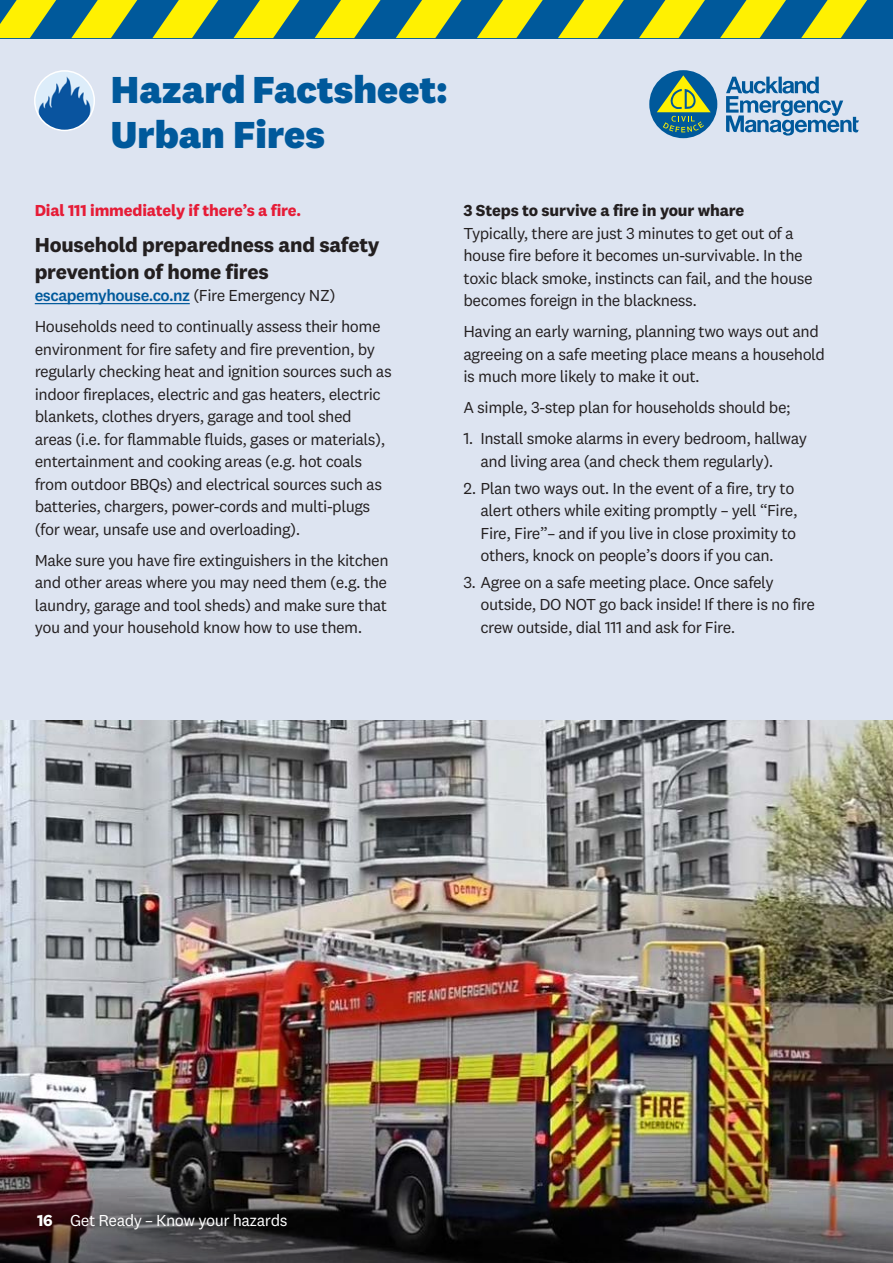
<style>
.page{position:relative;width:893px;height:1263px;background:#dde4f1}
.page>*{position:absolute;margin:0;border:0;box-sizing:border-box;transform-origin:0 0}
.t1{font:800 39px/45px "National 2";color:#00599b}
.t2{font:700 21px/27px "National 2";letter-spacing:-.01em;color:#231f20}
.t3{font:16.5px/22.5px "National 2";letter-spacing:-.03em;color:#231f20}
.t4{font:700 16.5px "National 2";letter-spacing:-.01em;color:#e61c37}
.t5{font:700 16.5px "National 2";letter-spacing:-.01em;color:#231f20}
.t6{font:16.5px "National 2";letter-spacing:-.03em;color:#fff}
.s1{font-weight:500;color:#00599b}
.s2{font-weight:700}
</style>
<div class="page">
<svg style="left:726px;top:77px;width:133px;height:59px"></svg>
<div style="left:649px;top:70px;width:68px;height:68px;background:#00599b;border-radius:50%"></div>
<svg style="left:657px;top:75px;width:54px;height:57px"></svg>
<img style="left:35px;top:71px;width:59px;height:59px;border-radius:30px">
<div style="left:34px;top:70px;width:61px;height:61px;border:2px solid #fff;border-radius:50%"></div>
<div style="left:0;top:0;width:893px;height:38px;background:#00599b"></div>
<svg style="left:152px;top:0;width:66px;height:38px"></svg>
<svg style="left:71px;top:0;width:66px;height:38px"></svg>
<svg style="left:0;top:0;width:56px;height:38px"></svg>
<svg style="left:234px;top:0;width:65px;height:38px"></svg>
<svg style="left:315px;top:0;width:66px;height:38px"></svg>
<svg style="left:477px;top:0;width:66px;height:38px"></svg>
<svg style="left:558px;top:0;width:66px;height:38px"></svg>
<svg style="left:639px;top:0;width:66px;height:38px"></svg>
<svg style="left:720px;top:0;width:66px;height:38px"></svg>
<svg style="left:801px;top:0;width:66px;height:38px"></svg>
<svg style="left:396px;top:0;width:66px;height:38px"></svg>
<hr style="left:35px;top:303px;width:155px;height:1px;background:#00599b">
<img style="left:0;top:721px;width:893px;height:405px">
<img style="left:0;top:1126px;width:893px;height:137px">
<h1 class="t1" style="left:111px;top:67px;width:338px">Hazard Factsheet:<br>Urban Fires</h1>
<p class="t4" style="left:35px;top:200px;width:268px">Dial 111 immediately if there’s a fire.</p>
<p class="t2" style="left:35px;top:231px;width:346px">Household preparedness and safety prevention of home fires</p>
<p class="t3" style="left:35px;top:280px;width:347px;line-height:31px"><span class="s1">escapemyhouse.co.nz</span> (Fire Emergency NZ)<br>Households need to continually assess their home</p>
<p class="t3" style="left:35px;top:338px;width:358px">environment for fire safety and fire prevention, by regularly checking heat and ignition sources such as indoor fireplaces, electric and gas heaters, electric blankets, clothes dryers, garage and tool shed areas (i.e. for flammable fluids, gases or materials), entertainment and cooking areas (e.g. hot coals from outdoor BBQs) and electrical sources such as batteries, chargers, power-cords and multi-plugs (for wear, unsafe use and overloading).</p>
<p class="t3" style="left:35px;top:549px;width:355px;text-align:justify">Make sure you have fire extinguishers in the kitchen and other areas where you may need them (e.g. the laundry, garage and tool sheds) and make sure that you and your household know how to use them.</p>
<p class="t5" style="left:463px;top:200px;width:282px">3 Steps to survive a fire in your whare</p>
<p class="t3" style="left:463px;top:222px;width:351px">Typically, there are just 3 minutes to get out of a house fire before it becomes un-survivable. In the toxic black smoke, instincts can fail, and the house becomes foreign in the blackness.</p>
<p class="t3" style="left:463px;top:320px;width:363px">Having an early warning, planning two ways out and agreeing on a safe meeting place means a household is much more likely to make it out.</p>
<p class="t3" style="left:463px;top:396px;width:329px">A simple, 3-step plan for households should be;</p>
<p class="t3" style="left:480px;top:427px;width:328px;text-indent:-17px">1. Install smoke alarms in every bedroom, hallway and living area (and check them regularly).</p>
<p class="t3" style="left:480px;top:476px;width:319px;text-indent:-17px">2. Plan two ways out. In the event of a fire, try to alert others while exiting promptly – yell “Fire, Fire, Fire”– and if you live in close proximity to others, knock on people’s doors if you can.</p>
<p class="t3" style="left:480px;top:571px;width:336px;text-indent:-17px">3. Agree on a safe meeting place. Once safely outside, DO NOT go back inside! If there is no fire crew outside, dial 111 and ask for Fire.</p>
<p class="t6" style="left:37px;top:1210px;width:252px"><span class="s2">16</span> Get Ready – Know your hazards</p>
</div>
